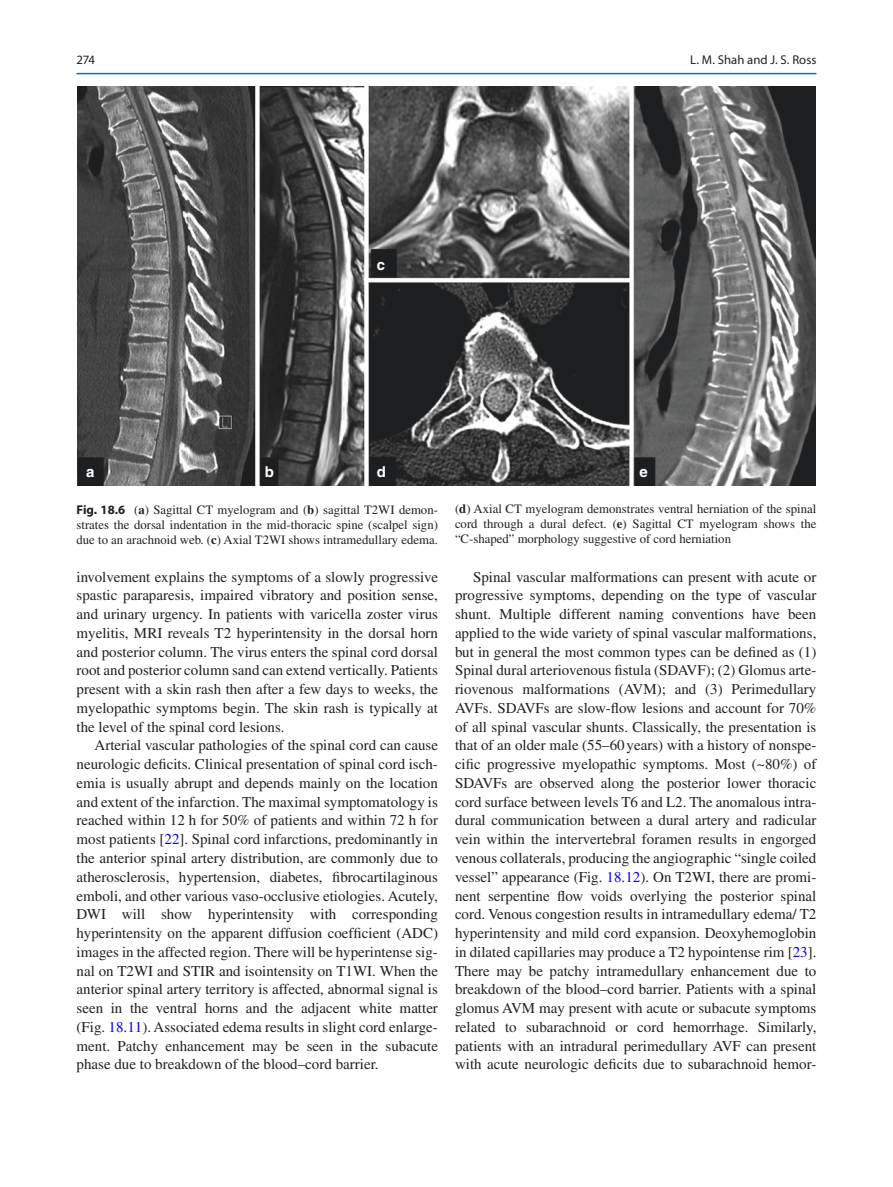
<style>
.page{position:relative;width:893px;height:1187px;background:#fff}
.page>*{position:absolute;margin:0;border:0;box-sizing:border-box;transform-origin:0 0}
.Text{font:15px/18.8px "Times LT Std";color:#231f20;text-align:justify}
.t1{font:15px "Helvetica LT Std Bold 2";color:#fff}
.t2{font:12.75px/15px "Times LT Std";color:#231f20;text-align:justify}
.t3{font:12.75px "Myriad Pro";letter-spacing:.005em;color:#231f20}
.s1{font-family:"Myriad Pro";font-weight:700}
.s2{font-weight:700}
.s3{color:#00f}
</style>
<div class="page">
<img style="left:78px;top:87px;width:737px;height:398px">
<hr style="left:77px;top:73px;width:739px;height:1px;background:#0073bc">
<p class="t3" style="left:77px;top:52px;width:20px">274</p>
<p class="t1" style="left:377px;top:255px;width:10px">c</p>
<p class="t1" style="left:86px;top:463px;width:10px">a</p>
<p class="t1" style="left:265px;top:463px;width:11px">b</p>
<p class="t1" style="left:377px;top:463px;width:11px">d</p>
<p class="t3" style="left:690px;top:52px;width:128px">L. M. Shah and J. S. Ross</p>
<p class="t1" style="left:639px;top:463px;width:10px">e</p>
<p class="t2" style="left:77px;top:502px;width:363px"><span class="s1">Fig. 18.6</span> (<span class="s2">a</span>) Sagittal CT myelogram and (<span class="s2">b</span>) sagittal T2WI demon&shy;strates the dorsal indentation in the mid-thoracic spine (scalpel sign) due to an arachnoid web. (<span class="s2">c</span>) Axial T2WI shows intramedullary edema.</p>
<p class="t2" style="left:455px;top:501px;width:363px">(<span class="s2">d</span>) Axial CT myelogram demonstrates ventral herniation of the spinal cord through a dural defect. (<span class="s2">e</span>) Sagittal CT myelogram shows the “C-shaped” morphology suggestive of cord herniation</p>
<p class="Text" style="left:77px;top:567px;width:363px">involvement explains the symptoms of a slowly progressive spastic paraparesis, impaired vibratory and position sense, and urinary urgency. In patients with varicella zoster virus myelitis, MRI reveals T2 hyperintensity in the dorsal horn and posterior column. The virus enters the spinal cord dorsal root and posterior column sand can extend vertically. Patients present with a skin rash then after a few days to weeks, the myelopathic symptoms begin. The skin rash is typically at the level of the spinal cord lesions.</p>
<p class="Text" style="left:77px;top:735px;width:363px;text-indent:18px">Arterial vascular pathologies of the spinal cord can cause neurologic deficits. Clinical presentation of spinal cord isch&shy;emia is usually abrupt and depends mainly on the location and extent of the infarction. The maximal symptomatology is reached within 12 h for 50% of patients and within 72 h for most patients [<span class="s3">22</span>]. Spinal cord infarctions, predominantly in the anterior spinal artery distribution, are commonly due to atherosclerosis, hypertension, diabetes, fibrocartilaginous emboli, and other various vaso-occlusive etiologies. Acutely, DWI will show hyperintensity with corresponding hyperintensity on the apparent diffusion coefficient (ADC) images in the affected region. There will be hyperintense sig&shy;nal on T2WI and STIR and isointensity on T1WI. When the anterior spinal artery territory is affected, abnormal signal is seen in the ventral horns and the adjacent white matter (Fig. <span class="s3">18.11</span>). Associated edema results in slight cord enlarge&shy;ment. Patchy enhancement may be seen in the subacute phase due to breakdown of the blood–cord barrier.</p>
<p class="Text" style="left:455px;top:567px;width:363px;text-indent:18px">Spinal vascular malformations can present with acute or progressive symptoms, depending on the type of vascular shunt. Multiple different naming conventions have been applied to the wide variety of spinal vascular malformations, but in general the most common types can be defined as (1)<br>Spinal dural arteriovenous fistula (SDAVF); (2) Glomus arte&shy;riovenous malformations (AVM); and (3) Perimedullary AVFs. SDAVFs are slow-flow lesions and account for 70% of all spinal vascular shunts. Classically, the presentation is that of an older male (55–60years) with a history of nonspe&shy;cific progressive myelopathic symptoms. Most (~80%) of SDAVFs are observed along the posterior lower thoracic cord surface between levels T6 and L2. The anomalous intra&shy;dural communication between a dural artery and radicular vein within the intervertebral foramen results in engorged venous collaterals, producing the angiographic “single coiled vessel” appearance (Fig. <span class="s3">18.12</span>). On T2WI, there are promi&shy;nent serpentine flow voids overlying the posterior spinal cord. Venous congestion results in intramedullary edema/ T2 hyperintensity and mild cord expansion. Deoxyhemoglobin in dilated capillaries may produce a T2 hypointense rim [<span class="s3">23</span>].<br>There may be patchy intramedullary enhancement due to breakdown of the blood–cord barrier. Patients with a spinal glomus AVM may present with acute or subacute symptoms related to subarachnoid or cord hemorrhage. Similarly, patients with an intradural perimedullary AVF can present with acute neurologic deficits due to subarachnoid hemor-</p>
</div>
